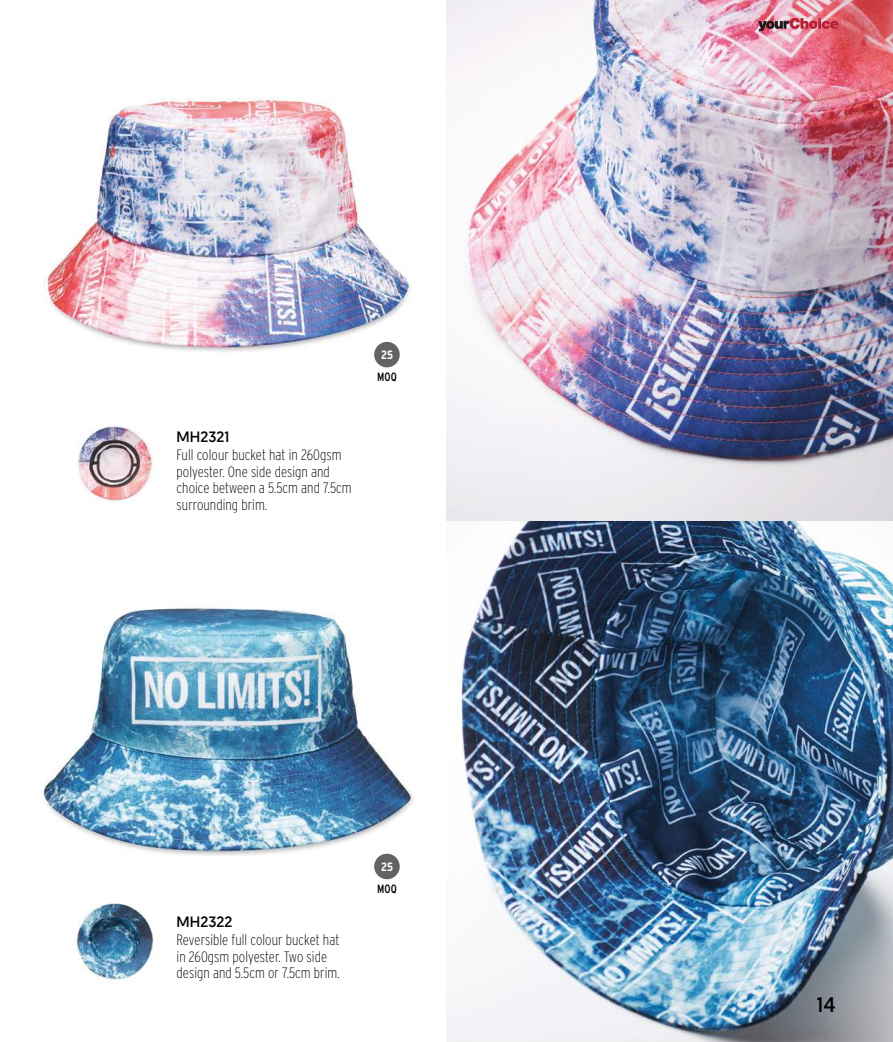
<style>
.page{position:relative;width:893px;height:1042px;background:#fff}
.page>*{position:absolute;margin:0;border:0;box-sizing:border-box;transform-origin:0 0}
.t1{font:21px "Geomanist";color:#000}
.t2{font:200 15px/16.5px "Interstate WGL Condensed";letter-spacing:.005em;color:#000}
.t3{font:15px "Geomanist";color:#000}
.t4{font:12px "Interstate WGL Condensed";letter-spacing:.005em;color:#000}
.t5{font:700 12px "Interstate WGL Condensed";color:#fff}
</style>
<div class="page">
<img style="left:43px;top:97px;width:370px;height:271px">
<img style="left:41px;top:608px;width:373px;height:272px">
<img style="left:78px;top:426px;width:75px;height:78px">
<img style="left:76px;top:903px;width:78px;height:77px">
<img style="left:446px;top:0;width:447px;height:1042px">
<div style="left:374px;top:342px;width:26px;height:25px;background:#636362;border-radius:50%"></div>
<div style="left:374px;top:854px;width:26px;height:25px;background:#636362;border-radius:50%"></div>
<svg style="left:758px;top:18px;width:80px;height:13px"></svg>
<p class="t3" style="left:177px;top:431px;width:54px">MH2321</p>
<p class="t2" style="left:177px;top:447px;width:177px">Full colour bucket hat in 260gsm polyester. One side design and choice between a 5.5cm and 7.5cm surrounding brim.</p>
<p class="t5" style="left:381px;top:350px;width:13px">25</p>
<p class="t4" style="left:377px;top:371px;width:21px">MOQ</p>
<p class="t3" style="left:177px;top:916px;width:57px">MH2322</p>
<p class="t2" style="left:177px;top:932px;width:164px">Reversible full colour bucket hat in 260gsm polyester. Two side design and 5.5cm or 7.5cm brim.</p>
<p class="t5" style="left:381px;top:862px;width:13px">25</p>
<p class="t4" style="left:377px;top:883px;width:21px">MOQ</p>
<h1 class="t1" style="left:816px;top:991px;width:21px">14</h1>
</div>
